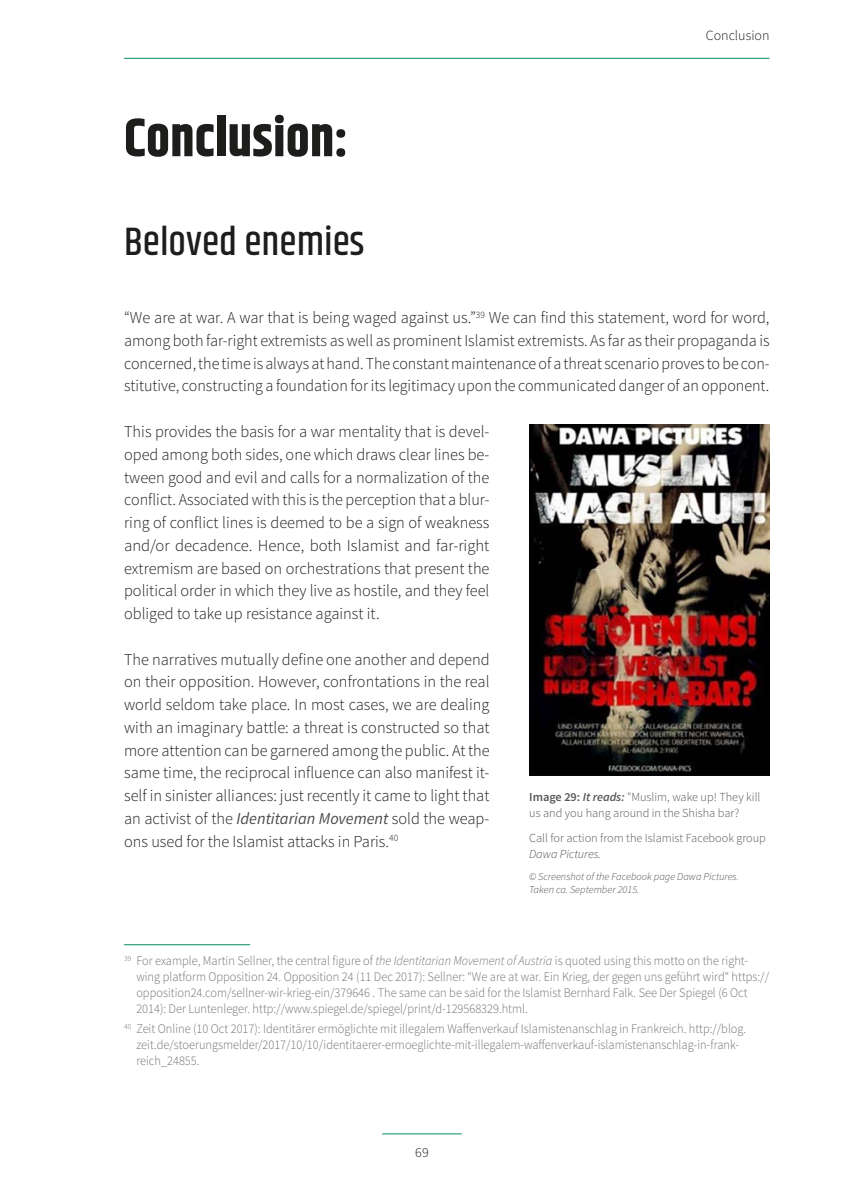
<style>
.page{position:relative;width:844px;height:1191px;background:#fff}
.page>*{position:absolute;margin:0;border:0;box-sizing:border-box;transform-origin:0 0}
.t1{font:700 54.25px "Khand";color:#1d1d1b}
.t2{font:500 40.25px "Khand";color:#1d1d1b}
.t3{font:300 16.62px/22.8px "Source Sans Pro";color:#1d1d1b;text-align:justify}
.t4{font:300 14px "Source Sans Pro";color:#1d1d1b}
.t5{font:300 13.12px/15.8px "Source Sans Pro";color:#70706f;scale:.94 1}
.t6{font:300 12.25px/15.8px "Source Sans Pro";color:#575756}
.t7{font:italic 300 12.25px "Source Sans Pro";color:#4b4b4a}
.t8{font:italic 300 10.5px/12.2px "Source Sans Pro";color:#4b4b4a}
.s1{font-weight:400;font-style:italic;color:#4b4b4a}
.s2{font-weight:600}
.s3{font-weight:600;font-style:italic}
.s4{font-style:italic}
</style>
<div class="page">
<hr style="left:382px;top:1133px;width:79px;height:1px;background:#008d58">
<hr style="left:124px;top:58px;width:645px;height:1px;background:#008d58">
<hr style="left:124px;top:944px;width:126px;height:1px;background:#008d58">
<img style="left:529px;top:424px;width:240px;height:351px">
<h1 class="t1" style="left:124px;top:99px;width:225px">Conclusion:</h1>
<h2 class="t2" style="left:124px;top:216px;width:242px">Beloved enemies</h2>
<p class="t4" style="left:705px;top:27px;width:65px">Conclusion</p>
<p class="t3" style="left:124px;top:306px;width:646px">“We are at war. A war that is being waged against us.”<sup>39</sup> We can find this statement, word for word, among both far-right extremists as well as prominent Islamist extremists. As far as their propaganda is concerned, the time is always at hand. The constant maintenance of a threat scenario proves to be con&shy;stitutive, constructing a foundation for its legitimacy upon the communicated danger of an opponent.</p>
<p class="t3" style="left:124px;top:420px;width:367px">This provides the basis for a war mentality that is devel&shy;oped among both sides, one which draws clear lines be&shy;tween good and evil and calls for a normalization of the conflict. Associated with this is the perception that a blur&shy;ring of conflict lines is deemed to be a sign of weakness and/or decadence. Hence, both Islamist and far-right extremism are based on orchestrations that present the political order in which they live as hostile, and they feel obliged to take up resistance against it.</p>
<p class="t3" style="left:124px;top:648px;width:367px">The narratives mutually define one another and depend on their opposition. However, confrontations in the real world seldom take place. In most cases, we are dealing with an imaginary battle: a threat is constructed so that more attention can be garnered among the public. At the same time, the reciprocal influence can also manifest it&shy;self in sinister alliances: just recently it came to light that an activist of the <span class="s1">Identitarian Movement</span> sold the weap&shy;ons used for the Islamist attacks in Paris.<sup>40</sup></p>
<p class="t6" style="left:529px;top:789px;width:233px"><span class="s2">Image 29:</span> <span class="s3">It reads:</span> "Muslim, wake up! They kill us and you hang around in the Shisha bar?</p>
<p class="t6" style="left:529px;top:830px;width:238px">Call for action from the Islamist Facebook group</p>
<p class="t7" style="left:529px;top:846px;width:73px">Dawa Pictures.</p>
<p class="t8" style="left:529px;top:870px;width:211px">© Screenshot of the Facebook page Dawa Pictures.<br>Taken ca. September 2015.</p>
<p class="t5" style="left:136px;top:953px;width:674px;text-indent:-12px"><sup>39</sup> For example, Martin Sellner, the central figure of <span class="s4">the Identitarian Movement of Austria</span> is quoted using this motto on the right&shy;wing platform Opposition 24. Opposition 24 (11 Dec 2017): Sellner: “We are at war. Ein Krieg, der gegen uns geführt wird“ https:// opposition24.com/sellner-wir-krieg-ein/379646 . The same can be said for the Islamist Bernhard Falk. See Der Spiegel (6 Oct 2014): Der Luntenleger. http://www.spiegel.de/spiegel/print/d-129568329.html.</p>
<p class="t5" style="left:136px;top:1021px;width:650px;text-indent:-12px"><sup>40</sup> Zeit Online (10 Oct 2017): Identitärer ermöglichte mit illegalem Waffenverkauf Islamistenanschlag in Frankreich. http://blog. zeit.de/stoerungsmelder/2017/10/10/identitaerer-ermoeglichte-mit-illegalem-waffenverkauf-islamistenanschlag-in-frank&shy;reich_24855.</p>
<p class="t4" style="left:415px;top:1143px;width:15px">69</p>
</div>
